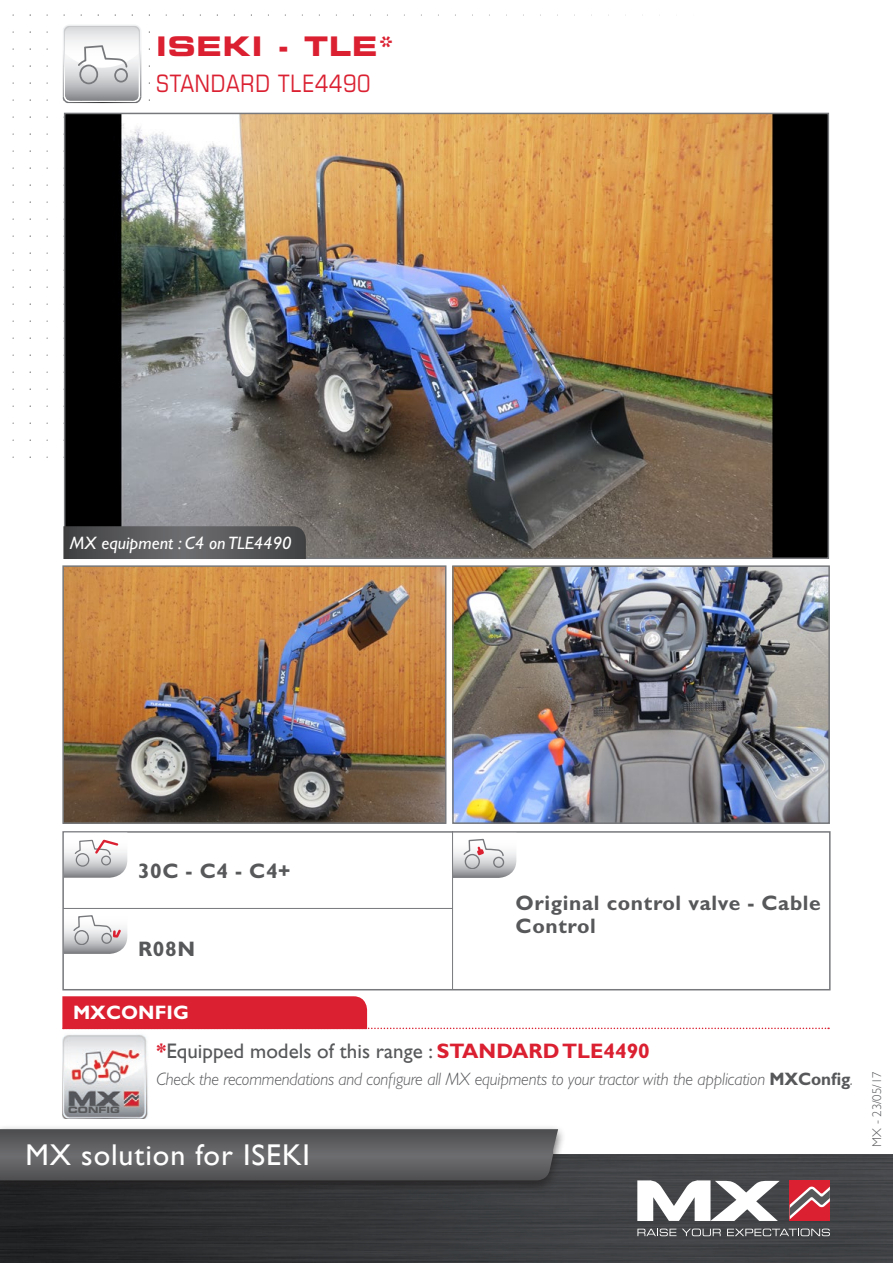
<style>
.page{position:relative;width:893px;height:1263px;background:#fff}
.page>*{position:absolute;margin:0;border:0;box-sizing:border-box;transform-origin:0 0}
.t1{font:30px "Gill Sans Std";letter-spacing:.03em;color:#fff}
.t2{font:27px "Eurostile LT Std Bold Ex 2";letter-spacing:.03em;color:#da2031}
.t3{font:condensed 24px "Eurostile LT Std";letter-spacing:.03em;color:#da2031}
.t4{font:700 21px/22.5px "Gill Sans Std";letter-spacing:.03em;color:#57585a}
.t5{font:21px "Gill Sans Std";color:#57585a}
.t6{font:700 19.5px "Gill Sans Std";color:#fff}
.t7{font:italic 300 18px "Gill Sans Std";letter-spacing:-.01em;color:#57585a;scale:.95 1}
.t8{font:italic 18px "Gill Sans Std";color:#fff}
.t9{font:300 12.75px "Gill Sans Std";color:#57585a}
.t10{font:8.7px "Eurostile LT Std Bold Ex 2";color:#57585a;scale:1.05 1}
.s1{font-weight:700;color:#da2031}
.s2{font-weight:700;font-style:normal}
</style>
<div class="page">
<div style="left:62px;top:831px;width:769px;height:159px;border:2px solid #76787b"></div>
<img style="left:0;top:1154px;width:893px;height:109px">
<svg style="left:710px;top:1181px;width:70px;height:40px"></svg>
<svg style="left:637px;top:1180px;width:73px;height:41px"></svg>
<div style="left:790px;top:1181px;width:40px;height:40px;background:#da2031"></div>
<svg style="left:790px;top:1186px;width:40px;height:33px"></svg>
<svg style="left:637px;top:1228px;width:39px;height:8px"></svg>
<svg style="left:682px;top:1228px;width:39px;height:8px"></svg>
<svg style="left:727px;top:1228px;width:103px;height:8px"></svg>
<div style="left:0;top:1124px;width:567px;height:70px;background:#231f20;opacity:.75"></div>
<svg style="left:0;top:1129px;width:558px;height:51px"></svg>
<img style="left:65px;top:568px;width:378px;height:253px">
<div style="left:62px;top:565px;width:384px;height:259px;border:2px solid #76787b"></div>
<img style="left:455px;top:568px;width:372px;height:253px">
<div style="left:452px;top:565px;width:378px;height:259px;border:2px solid #76787b"></div>
<svg style="left:63px;top:25px;width:78px;height:78px"></svg>
<svg style="left:64px;top:833px;width:63px;height:45px"></svg>
<svg style="left:64px;top:909px;width:63px;height:45px"></svg>
<svg style="left:453px;top:833px;width:63px;height:45px"></svg>
<hr style="left:452px;top:831px;width:1px;height:158px;background:#76787b">
<hr style="left:63px;top:908px;width:390px;height:1px;background:#76787b">
<img style="left:63px;top:1029px;width:86px;height:89px">
<svg style="left:62px;top:996px;width:765px;height:33px"></svg>
<img style="left:67px;top:116px;width:759px;height:440px">
<svg style="left:63px;top:526px;width:243px;height:33px"></svg>
<p class="t2" style="left:156px;top:28px;width:239px">ISEKI - TLE*</p>
<p class="t3" style="left:156px;top:69px;width:216px">STANDARD TLE4490</p>
<p class="t8" style="left:70px;top:532px;width:223px">MX equipment : C4 on TLE4490</p>
<p class="t4" style="left:138px;top:860px;width:154px">30C - C4 - C4+</p>
<p class="t4" style="left:138px;top:937px;width:59px">R08N</p>
<p class="t6" style="left:73px;top:1001px;width:117px">MXCONFIG</p>
<p class="t4" style="left:516px;top:892px;width:306px">Original control valve - Cable<br>Control</p>
<p class="t5" style="left:157px;top:1038px;width:495px"><span class="s1">*</span>Equipped models of this range : <span class="s1">STANDARD TLE4490</span></p>
<p class="t7" style="left:157px;top:1068px;width:734px">Check the recommendations and configure all MX equipments to your tractor with the application <span class="s2">MXConfig</span>.</p>
<p class="t9" style="left:870px;top:1147px;width:77px;rotate:-90deg">MX - 23/05/17</p>
<p class="t10" style="left:68px;top:1104px;width:51px">CONFIG</p>
<p class="t1" style="left:26px;top:1138px;width:286px">MX solution for ISEKI</p>
</div>
